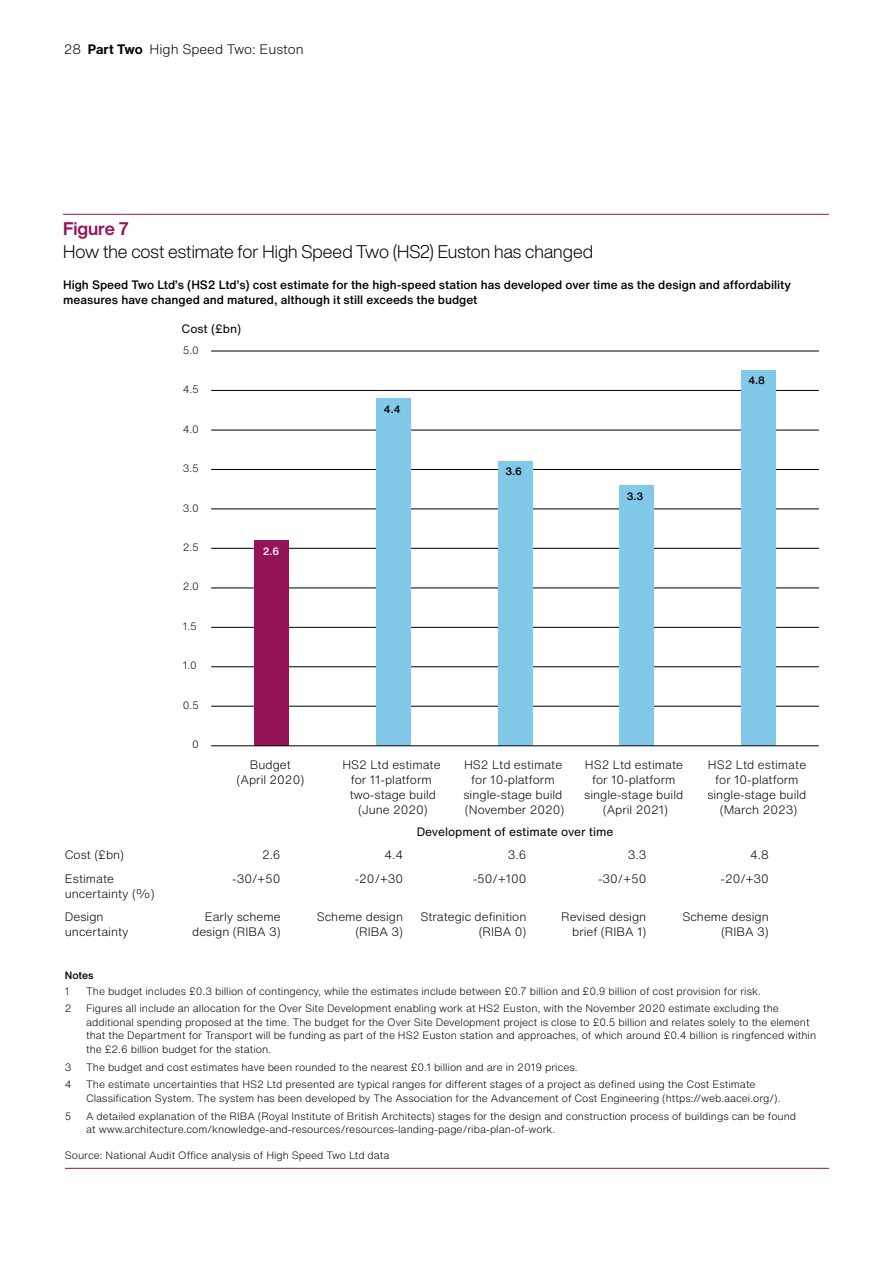
<style>
.page{position:relative;width:893px;height:1263px;background:#fff}
.page>*{position:absolute;margin:0;border:0;box-sizing:border-box;transform-origin:0 0}
.t1{font:300 18px/22.5px "Helvetica Now Display";color:#000}
.t2{font:300 13.5px "Helvetica Now Text";color:#000}
.t3{font:300 12px/15px "Helvetica Now Text";color:#000;text-align:right}
.t4{font:500 12px/15px "Helvetica Now Text";color:#000}
.t5{font:12px "Helvetica Now Text";color:#000}
.t6{font:300 10.5px/13.5px "Helvetica Now Text";color:#000}
.t7{font:500 10.5px/15.6px "Helvetica Now Text";color:#000}
.t8{font:500 10.5px "Helvetica Now Text";color:#fff}
.s1{font-weight:700}
.s2{font-weight:700;color:#951458}
.s3{font-weight:300}
</style>
<div class="page">
<hr style="left:65px;top:1168px;width:764px;height:1px;background:#951458">
<hr style="left:211px;top:351px;width:608px;height:1px;background:#000">
<hr style="left:211px;top:390px;width:608px;height:1px;background:#000">
<hr style="left:211px;top:430px;width:608px;height:1px;background:#000">
<hr style="left:211px;top:469px;width:608px;height:1px;background:#000">
<hr style="left:211px;top:509px;width:608px;height:1px;background:#000">
<hr style="left:211px;top:548px;width:608px;height:1px;background:#000">
<hr style="left:211px;top:588px;width:608px;height:1px;background:#000">
<hr style="left:211px;top:627px;width:608px;height:1px;background:#000">
<hr style="left:211px;top:666px;width:608px;height:1px;background:#000">
<hr style="left:211px;top:706px;width:608px;height:1px;background:#000">
<div style="left:255px;top:540px;width:34px;height:206px;background:#951458"></div>
<div style="left:376px;top:398px;width:34px;height:348px;background:#82c9e9"></div>
<div style="left:498px;top:461px;width:34px;height:285px;background:#82c9e9"></div>
<div style="left:620px;top:485px;width:34px;height:261px;background:#82c9e9"></div>
<div style="left:741px;top:370px;width:34px;height:376px;background:#82c9e9"></div>
<hr style="left:211px;top:745px;width:608px;height:1px;background:#000">
<hr style="left:64px;top:214px;width:765px;height:1px;background:#951458">
<p class="t2" style="left:64px;top:39px;width:242px">28 <span class="s1">Part Two</span> High Speed Two: Euston</p>
<p class="t1" style="left:63px;top:217px;width:531px"><span class="s2">Figure 7<br></span>How the cost estimate for High Speed Two (HS2) Euston has changed</p>
<p class="t4" style="left:63px;top:276px;width:729px">High Speed Two Ltd’s (HS2 Ltd’s) cost estimate for the high-speed station has developed over time as the design and affordability measures have changed and matured, although it still exceeds the budget</p>
<p class="t5" style="left:182px;top:320px;width:61px">Cost (£bn)</p>
<p class="t6" style="left:183px;top:343px;width:18px">5.0</p>
<p class="t6" style="left:183px;top:382px;width:18px">4.5</p>
<p class="t6" style="left:183px;top:422px;width:18px">4.0</p>
<p class="t6" style="left:183px;top:461px;width:18px">3.5</p>
<p class="t6" style="left:183px;top:501px;width:18px">3.0</p>
<p class="t6" style="left:183px;top:540px;width:18px">2.5</p>
<p class="t6" style="left:183px;top:580px;width:18px">2.0</p>
<p class="t6" style="left:183px;top:619px;width:16px">1.5</p>
<p class="t6" style="left:183px;top:658px;width:16px">1.0</p>
<p class="t6" style="left:183px;top:698px;width:18px">0.5</p>
<p class="t6" style="left:192px;top:737px;width:8px">0</p>
<p class="t8" style="left:263px;top:544px;width:18px">2.6</p>
<p class="t7" style="left:384px;top:401px;width:18px">4.4</p>
<p class="t7" style="left:505px;top:463px;width:18px">3.6</p>
<p class="t7" style="left:627px;top:488px;width:18px">3.3</p>
<p class="t7" style="left:748px;top:372px;width:18px">4.8</p>
<p class="t3" style="left:237px;top:757px;width:69px;text-align:center">Budget (April 2020)</p>
<p class="t3" style="left:342px;top:757px;width:100px;text-align:center">HS2 Ltd estimate for 11-platform two-stage build (June 2020)</p>
<p class="t3" style="left:463px;top:757px;width:102px;text-align:center">HS2 Ltd estimate for 10-platform single-stage build (November 2020)</p>
<p class="t3" style="left:584px;top:757px;width:101px;text-align:center">HS2 Ltd estimate for 10-platform single-stage build (April 2021)</p>
<p class="t3" style="left:707px;top:757px;width:101px;text-align:center">HS2 Ltd estimate for 10-platform single-stage build (March 2023)</p>
<p class="t5" style="left:417px;top:823px;width:198px">Development of estimate over time</p>
<p class="t3" style="left:65px;top:847px;width:61px">Cost (£bn)</p>
<p class="t3" style="left:262px;top:847px;width:20px">2.6</p>
<p class="t3" style="left:385px;top:847px;width:20px">4.4</p>
<p class="t3" style="left:508px;top:847px;width:20px">3.6</p>
<p class="t3" style="left:628px;top:847px;width:20px">3.3</p>
<p class="t3" style="left:750px;top:847px;width:20px">4.8</p>
<p class="t3" style="left:65px;top:870px;width:91px;text-align:left">Estimate uncertainty (%)</p>
<p class="t3" style="left:232px;top:870px;width:50px">-30/+50</p>
<p class="t3" style="left:355px;top:870px;width:50px">-20/+30</p>
<p class="t3" style="left:473px;top:870px;width:55px">-50/+100</p>
<p class="t3" style="left:598px;top:870px;width:50px">-30/+50</p>
<p class="t3" style="left:720px;top:870px;width:50px">-20/+30</p>
<p class="t3" style="left:65px;top:909px;width:65px;text-align:left">Design uncertainty</p>
<p class="t3" style="left:192px;top:909px;width:90px">Early scheme design (RIBA 3)</p>
<p class="t3" style="left:317px;top:909px;width:88px">Scheme design (RIBA 3)</p>
<p class="t3" style="left:420px;top:909px;width:108px">Strategic definition (RIBA 0)</p>
<p class="t3" style="left:561px;top:909px;width:87px">Revised design brief (RIBA 1)</p>
<p class="t3" style="left:682px;top:909px;width:88px">Scheme design (RIBA 3)</p>
<p class="t7" style="left:65px;top:967px;width:30px">Notes<br><span class="s3">1</span></p>
<p class="t6" style="left:86px;top:984px;width:676px">The budget includes £0.3 billion of contingency, while the estimates include between £0.7 billion and £0.9 billion of cost provision for risk.</p>
<p class="t6" style="left:65px;top:1001px;width:8px">2</p>
<p class="t6" style="left:86px;top:1001px;width:732px">Figures all include an allocation for the Over Site Development enabling work at HS2 Euston, with the November 2020 estimate excluding the additional spending proposed at the time. The budget for the Over Site Development project is close to £0.5 billion and relates solely to the element that the Department for Transport will be funding as part of the HS2 Euston station and approaches, of which around £0.4 billion is ringfenced within the £2.6 billion budget for the station.</p>
<p class="t6" style="left:65px;top:1060px;width:8px">3</p>
<p class="t6" style="left:86px;top:1060px;width:493px">The budget and cost estimates have been rounded to the nearest £0.1 billion and are in 2019 prices.</p>
<p class="t6" style="left:65px;top:1077px;width:8px">4</p>
<p class="t6" style="left:86px;top:1077px;width:696px">The estimate uncertainties that HS2 Ltd presented are typical ranges for different stages of a project as defined using the Cost Estimate<br>Classification System. The system has been developed by The Association for the Advancement of Cost Engineering (https://web.aacei.org/).</p>
<p class="t6" style="left:65px;top:1109px;width:8px">5</p>
<p class="t6" style="left:86px;top:1109px;width:712px">A detailed explanation of the RIBA (Royal Institute of British Architects) stages for the design and construction process of buildings can be found at www.architecture.com/knowledge-and-resources/resources-landing-page/riba-plan-of-work.</p>
<p class="t6" style="left:65px;top:1148px;width:326px">Source: National Audit Office analysis of High Speed Two Ltd data</p>
</div>
